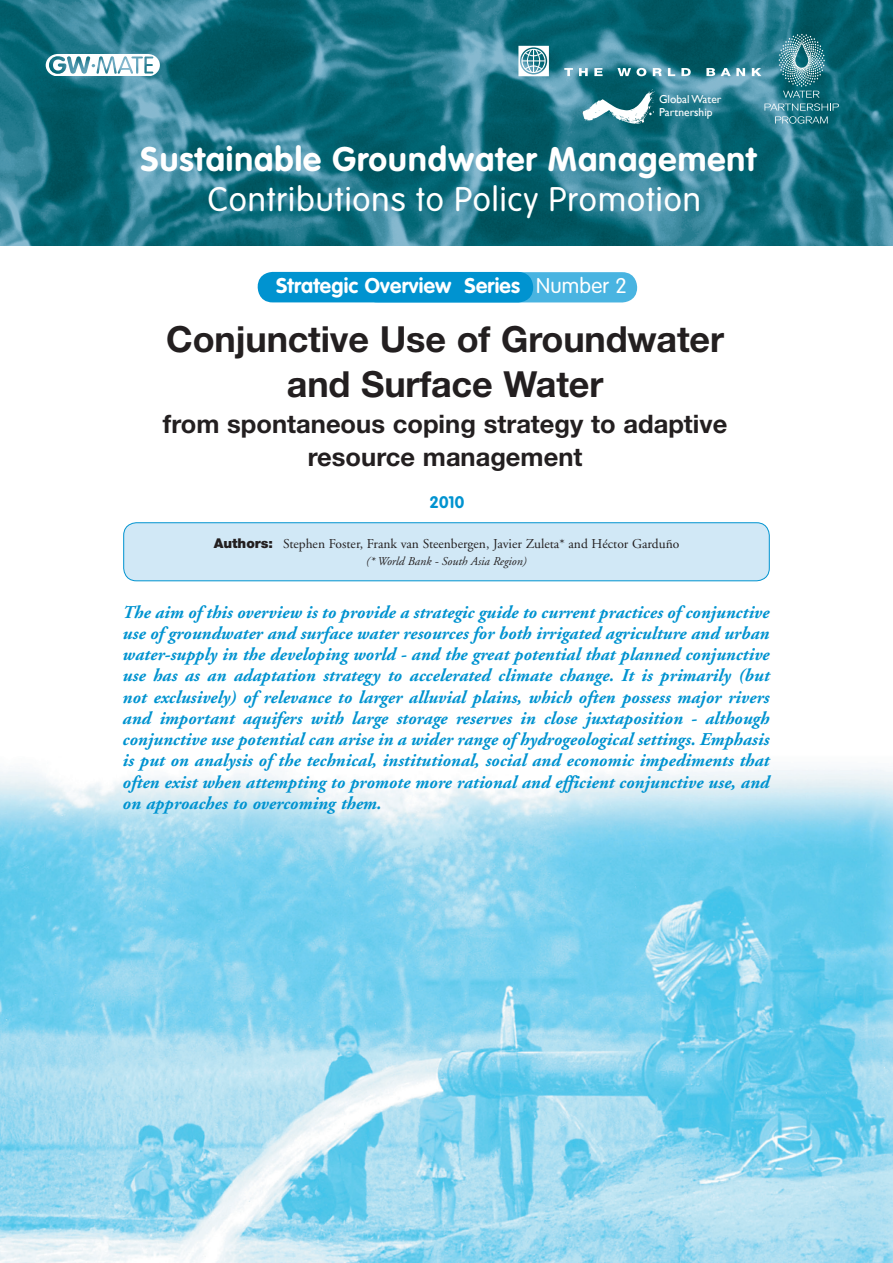
<style>
.page{position:relative;width:893px;height:1263px;background:#fff}
.page>*{position:absolute;margin:0;border:0;box-sizing:border-box;transform-origin:0 0}
.t1{font:700 36px/45px "Helvetica Neue";letter-spacing:-.005em;color:#231f20;text-align:center}
.t2{font:700 33.6px "VAG Rounded";letter-spacing:.03em;color:#fff}
.t3{font:300 33.6px "VAG Rounded";letter-spacing:.03em;color:#fff}
.t4{font:700 25.5px/33px "Helvetica Neue";color:#231f20;text-align:center}
.t5{font:700 21px "VAG Rounded";letter-spacing:.01em;color:#fff}
.t6{font:italic 700 18px/21.1px "Adobe Garamond";letter-spacing:.005em;color:#0093d0;text-align:justify}
.t7{font:700 16.5px "VAG Rounded";color:#0093d0}
.t8{font:13.5px "Adobe Garamond";color:#231f20}
.t9{font:italic 12px "Adobe Garamond";color:#231f20}
.t10{font:11.55px/12.8px "Gill Sans";color:#fff}
.s1{font-weight:300}
.s2{font-family:"Helvetica Neue";font-weight:900}
</style>
<div class="page">
<img style="left:0;top:769px;width:893px;height:494px">
<div style="left:363px;top:272px;width:274px;height:30px;background:#49b4e1;border-radius:15px"></div>
<div style="left:258px;top:272px;width:275px;height:30px;background:#0093d0;border-radius:15px"></div>
<div style="left:124px;top:523px;width:645px;height:58px;background:#d1e8f6;border-radius:13px"></div>
<div style="left:123px;top:522px;width:647px;height:59px;border:1px solid #0093d0;border-radius:13px"></div>
<img style="left:0;top:0;width:893px;height:245px">
<svg style="left:518px;top:46px;width:31px;height:30px"></svg>
<svg style="left:564px;top:68px;width:9px;height:8px"></svg>
<svg style="left:579px;top:68px;width:9px;height:8px"></svg>
<svg style="left:594px;top:68px;width:9px;height:8px"></svg>
<svg style="left:617px;top:68px;width:29px;height:8px"></svg>
<svg style="left:653px;top:68px;width:9px;height:8px"></svg>
<svg style="left:668px;top:68px;width:7px;height:8px"></svg>
<svg style="left:681px;top:68px;width:10px;height:8px"></svg>
<svg style="left:706px;top:68px;width:39px;height:8px"></svg>
<svg style="left:46px;top:54px;width:114px;height:21px"></svg>
<svg style="left:752px;top:34px;width:87px;height:90px;background:#3b8695"></svg>
<svg style="left:592px;top:101px;width:7px;height:4px"></svg>
<svg style="left:608px;top:89px;width:47px;height:35px"></svg>
<p class="t10" style="left:659px;top:93px;width:64px">Global Water<br>Partnership</p>
<h2 class="t2" style="left:141px;top:139px;width:617px">Sustainable Groundwater Management</h2>
<h2 class="t3" style="left:208px;top:180px;width:495px">Contributions to Policy Promotion</h2>
<p class="t5" style="left:276px;top:274px;width:352px">Strategic Overview Series <span class="s1">Number 2</span></p>
<h1 class="t1" style="left:166px;top:316px;width:559px">Conjunctive Use of Groundwater and Surface Water</h1>
<h3 class="t4" style="left:163px;top:407px;width:566px">from spontaneous coping strategy to adaptive resource management</h3>
<p class="t7" style="left:430px;top:492px;width:36px">2010</p>
<p class="t8" style="left:214px;top:536px;width:467px"><span class="s2">Authors:</span> Stephen Foster, Frank van Steenbergen, Javier Zuleta* and Héctor Garduño</p>
<p class="t9" style="left:366px;top:555px;width:162px">(* World Bank - South Asia Region)</p>
<p class="t6" style="left:122px;top:602px;width:648px">The aim of this overview is to provide a strategic guide to current practices of conjunctive use of groundwater and surface water resources for both irrigated agriculture and urban water-supply in the developing world - and the great potential that planned conjunctive use has as an adaptation strategy to accelerated climate change. It is primarily (but not exclusively) of relevance to larger alluvial plains, which often possess major rivers and important aquifers with large storage reserves in close juxtaposition - although conjunctive use potential can arise in a wider range of hydrogeological settings. Emphasis is put on analysis of the technical, institutional, social and economic impediments that often exist when attempting to promote more rational and efficient conjunctive use, and on approaches to overcoming them.</p>
</div>
